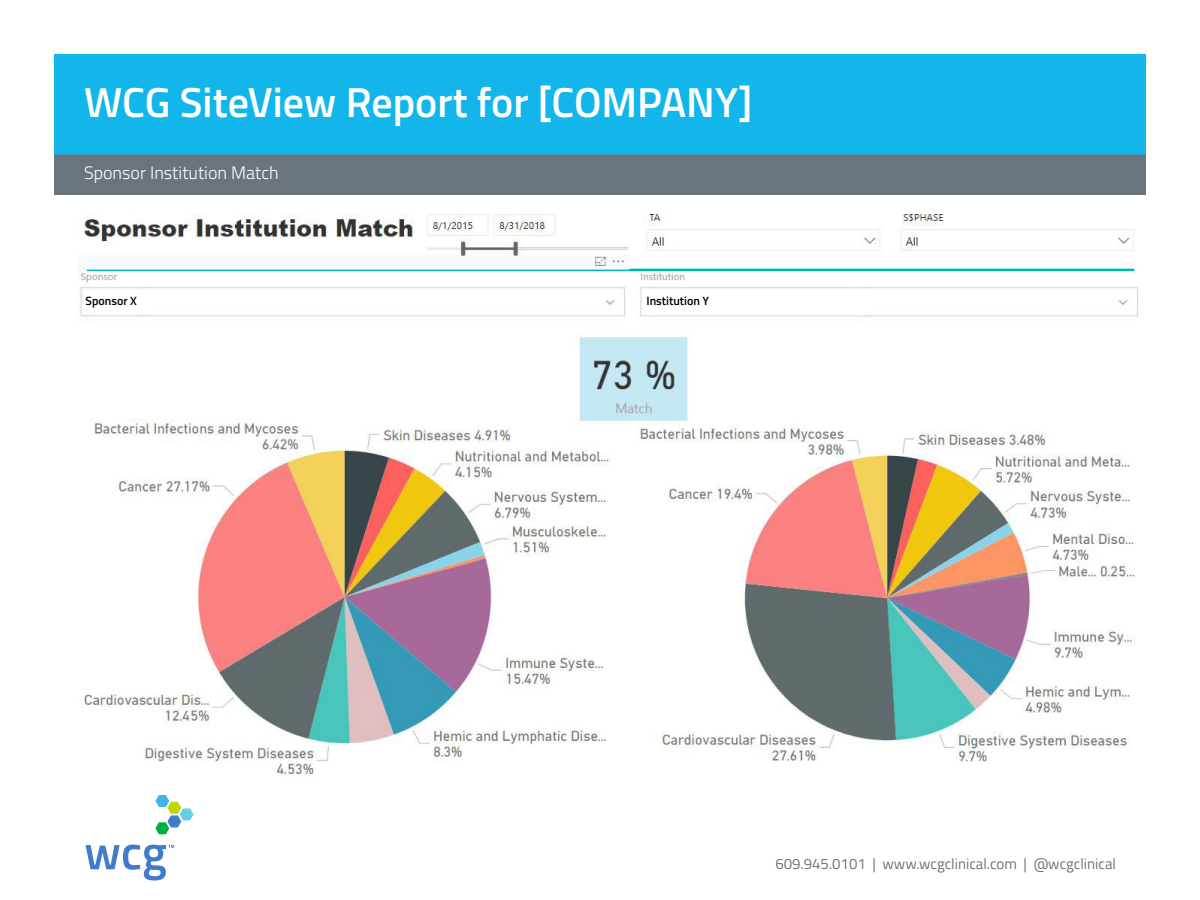
<style>
.page{position:relative;width:1200px;height:900px;background:#fff}
.page>*{position:absolute;margin:0;border:0;box-sizing:border-box;transform-origin:0 0}
.t1{font:600 42px "Titillium";color:#fff}
.t2{font:300 18px "Titillium";color:#fff}
.t3{font:15px "Titillium";color:#6a747c}
.t4{font:600 12px "Titillium";color:#000}
</style>
<div class="page">
<div style="left:54px;top:54px;width:1092px;height:102px;background:#13b6ea"></div>
<div style="left:54px;top:154px;width:1092px;height:41px;background:#6a747c;border:2px solid #6a747c"></div>
<svg style="left:155px;top:795px;width:39px;height:39px"></svg>
<svg style="left:86px;top:845px;width:88px;height:35px"></svg>
<img style="left:78px;top:214px;width:1060px;height:563px">
<div style="left:83px;top:290px;width:71px;height:24px;background:#fff"></div>
<div style="left:643px;top:290px;width:230px;height:25px;background:#fff"></div>
<h1 class="t1" style="left:84px;top:71px;width:670px">WCG SiteView Report for [COMPANY]</h1>
<p class="t2" style="left:84px;top:159px;width:196px">Sponsor Institution Match</p>
<p class="t4" style="left:86px;top:291px;width:53px">Sponsor X</p>
<p class="t4" style="left:646px;top:291px;width:64px">Institution Y</p>
<p class="t3" style="left:775px;top:853px;width:342px">609.945.0101 | www.wcgclinical.com | @wcgclinical</p>
</div>
